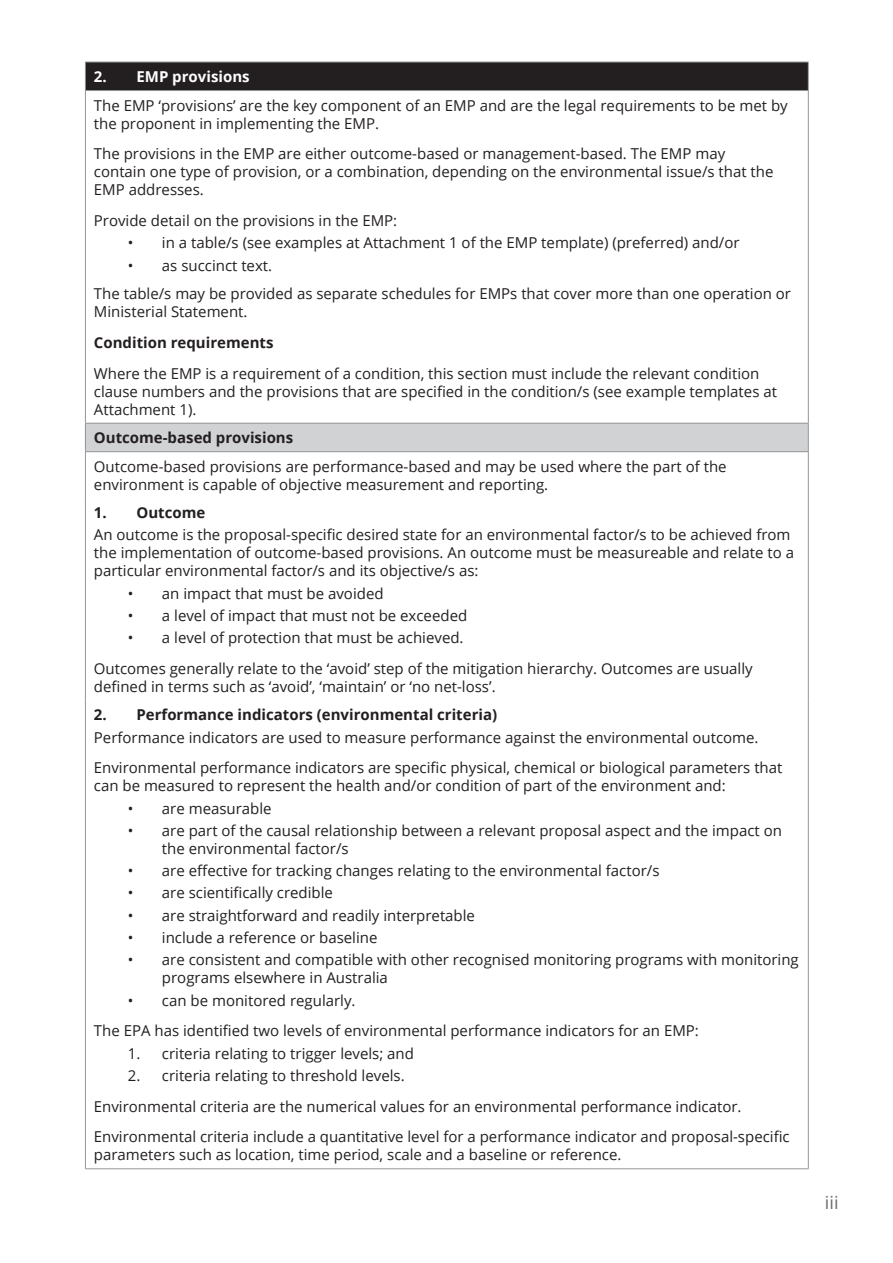
<style>
.page{position:relative;width:893px;height:1263px;background:#fff}
.page>*{position:absolute;margin:0;border:0;box-sizing:border-box;transform-origin:0 0}
.t1{font:18px "Open Sans";color:#6c6d70}
.Table_P_Indent{font:15px/18px "Open Sans";color:#231f20}
.Table_P_Bold{font:700 15px "Open Sans";color:#231f20}
.Table_Head{font:700 15px "Open Sans";color:#fff}
</style>
<div class="page">
<div style="left:85px;top:62px;width:723px;height:29px;background:#231f20"></div>
<div style="left:85px;top:423px;width:723px;height:29px;background:#d1d2d4"></div>
<hr style="left:85px;top:62px;width:724px;height:1px;background:#939598">
<svg style="left:85px;top:62px;width:1px;height:28px"></svg>
<svg style="left:808px;top:62px;width:1px;height:28px"></svg>
<hr style="left:85px;top:90px;width:724px;height:1px;background:#939598">
<hr style="left:85px;top:91px;width:1px;height:332px;background:#939598">
<hr style="left:808px;top:91px;width:1px;height:332px;background:#939598">
<hr style="left:85px;top:423px;width:724px;height:1px;background:#939598">
<svg style="left:85px;top:424px;width:1px;height:27px"></svg>
<svg style="left:808px;top:424px;width:1px;height:27px"></svg>
<hr style="left:85px;top:451px;width:724px;height:1px;background:#939598">
<hr style="left:85px;top:452px;width:1px;height:46px;background:#939598">
<hr style="left:808px;top:452px;width:1px;height:46px;background:#939598">
<hr style="left:85px;top:498px;width:1px;height:202px;background:#939598">
<hr style="left:808px;top:498px;width:1px;height:202px;background:#939598">
<hr style="left:85px;top:700px;width:1px;height:468px;background:#939598">
<hr style="left:808px;top:700px;width:1px;height:468px;background:#939598">
<hr style="left:85px;top:1168px;width:724px;height:1px;background:#939598">
<p class="Table_Head" style="left:94px;top:66px;width:157px">2. EMP provisions</p>
<p class="Table_P_Indent" style="left:94px;top:96px;width:695px">The EMP ‘provisions’ are the key component of an EMP and are the legal requirements to be met by the proponent in implementing the EMP.</p>
<p class="Table_P_Indent" style="left:94px;top:144px;width:681px">The provisions in the EMP are either outcome-based or management-based. The EMP may contain one type of provision, or a combination, depending on the environmental issue/s that the<br>EMP addresses.</p>
<p class="Table_P_Indent" style="left:94px;top:211px;width:305px">Provide detail on the provisions in the EMP:</p>
<p class="Table_P_Indent" style="left:128px;top:233px;width:613px">• in a table/s (see examples at Attachment 1 of the EMP template) (preferred) and/or</p>
<p class="Table_P_Indent" style="left:128px;top:256px;width:146px">• as succinct text.</p>
<p class="Table_P_Indent" style="left:94px;top:284px;width:699px">The table/s may be provided as separate schedules for EMPs that cover more than one operation or<br>Ministerial Statement.</p>
<p class="Table_P_Bold" style="left:94px;top:332px;width:181px">Condition requirements</p>
<p class="Table_P_Indent" style="left:94px;top:364px;width:685px">Where the EMP is a requirement of a condition, this section must include the relevant condition clause numbers and the provisions that are specified in the condition/s (see example templates at<br>Attachment 1).</p>
<p class="Table_P_Bold" style="left:94px;top:427px;width:201px">Outcome-based provisions</p>
<p class="Table_P_Indent" style="left:94px;top:457px;width:634px">Outcome-based provisions are performance-based and may be used where the part of the environment is capable of objective measurement and reporting.</p>
<p class="Table_P_Bold" style="left:94px;top:502px;width:113px">1. Outcome</p>
<p class="Table_P_Indent" style="left:94px;top:526px;width:702px">An outcome is the proposal-specific desired state for an environmental factor/s to be achieved from the implementation of outcome-based provisions. An outcome must be measureable and relate to a particular environmental factor/s and its objective/s as:</p>
<p class="Table_P_Indent" style="left:128px;top:584px;width:257px">• an impact that must be avoided</p>
<p class="Table_P_Indent" style="left:128px;top:606px;width:341px">• a level of impact that must not be exceeded</p>
<p class="Table_P_Indent" style="left:128px;top:628px;width:337px">• a level of protection that must be achieved.</p>
<p class="Table_P_Indent" style="left:94px;top:659px;width:660px">Outcomes generally relate to the ‘avoid’ step of the mitigation hierarchy. Outcomes are usually defined in terms such as ‘avoid’, ‘maintain’ or ‘no net-loss’.</p>
<p class="Table_P_Bold" style="left:94px;top:704px;width:405px">2. Performance indicators (environmental criteria)</p>
<p class="Table_P_Indent" style="left:94px;top:728px;width:666px">Performance indicators are used to measure performance against the environmental outcome.</p>
<p class="Table_P_Indent" style="left:94px;top:759px;width:690px">Environmental performance indicators are specific physical, chemical or biological parameters that can be measured to represent the health and/or condition of part of the environment and:</p>
<p class="Table_P_Indent" style="left:128px;top:799px;width:145px">• are measurable</p>
<p class="Table_P_Indent" style="left:162px;top:821px;width:621px;text-indent:-34px">• are part of the causal relationship between a relevant proposal aspect and the impact on the environmental factor/s</p>
<p class="Table_P_Indent" style="left:128px;top:861px;width:533px">• are effective for tracking changes relating to the environmental factor/s</p>
<p class="Table_P_Indent" style="left:128px;top:884px;width:207px">• are scientifically credible</p>
<p class="Table_P_Indent" style="left:128px;top:906px;width:349px">• are straightforward and readily interpretable</p>
<p class="Table_P_Indent" style="left:128px;top:928px;width:251px">• include a reference or baseline</p>
<p class="Table_P_Indent" style="left:162px;top:950px;width:638px;text-indent:-34px">• are consistent and compatible with other recognised monitoring programs with monitoring programs elsewhere in Australia</p>
<p class="Table_P_Indent" style="left:128px;top:991px;width:229px">• can be monitored regularly.</p>
<p class="Table_P_Indent" style="left:94px;top:1021px;width:606px">The EPA has identified two levels of environmental performance indicators for an EMP:</p>
<p class="Table_P_Indent" style="left:128px;top:1044px;width:288px">1. criteria relating to trigger levels; and</p>
<p class="Table_P_Indent" style="left:128px;top:1066px;width:278px">2. criteria relating to threshold levels.</p>
<p class="Table_P_Indent" style="left:94px;top:1097px;width:649px">Environmental criteria are the numerical values for an environmental performance indicator.</p>
<p class="Table_P_Indent" style="left:94px;top:1127px;width:697px">Environmental criteria include a quantitative level for a performance indicator and proposal-specific parameters such as location, time period, scale and a baseline or reference.</p>
<h2 class="t1" style="left:825px;top:1190px;width:15px">iii</h2>
</div>
